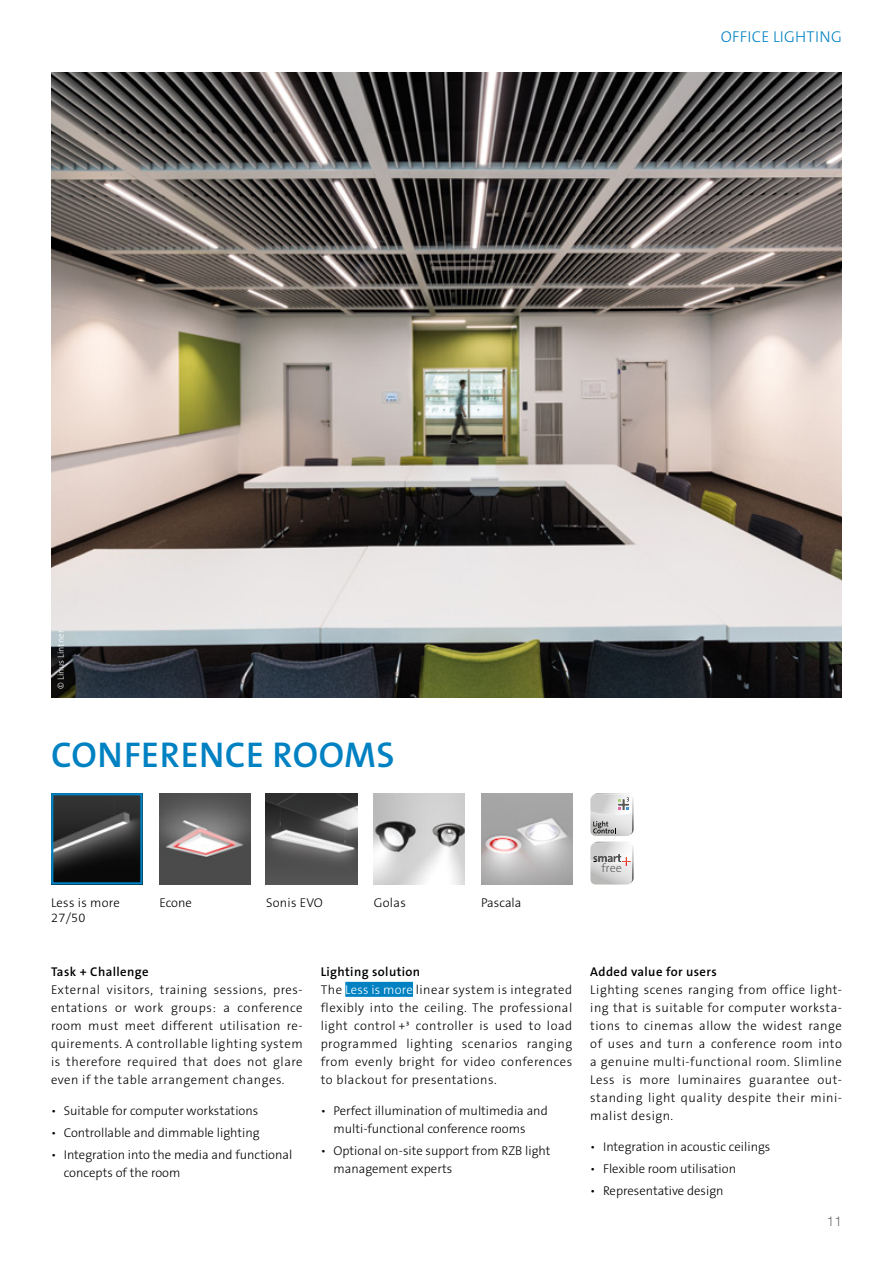
<style>
.page{position:relative;width:893px;height:1263px;background:#fff}
.page>*{position:absolute;margin:0;border:0;box-sizing:border-box;transform-origin:0 0}
.TheSansB_Big_Green_H{font:600 36px "The Sans B W6";letter-spacing:.015em;color:#0081c2}
.t1{font:300 15.75px "The Sans B W3";letter-spacing:.015em;color:#0081c2}
.t2{font:300 13.5px "Helvetica Neue LTW1 G";color:#706f6f}
.Fließtext_Objektbesc{font:300 12.75px/18px "The Sans B W3";letter-spacing:.04em;color:#000;text-align:justify}
.USPs_Objektbeschreib{font:300 12.75px/18px "The Sans B W3";color:#000}
.TheSansB_Small_Black{font:600 12.75px "The Sans B W6";letter-spacing:.03em;color:#000}
.TheSansB_Miniaturtex{font:300 12.75px "The Sans B W3";letter-spacing:.02em;color:#000}
.TheSansB_Miniaturtex-2{font:300 12.75px "The Sans B W3";color:#000}
.t3{font:300 12.15px "The Sans B W4";color:#706f6f}
.Copyright_Hinweis{font:300 9px "The Sans";color:#fff}
.s1{color:#fff}
</style>
<div class="page">
<img style="left:51px;top:72px;width:791px;height:626px">
<img style="left:266px;top:793px;width:91px;height:91px">
<img style="left:481px;top:793px;width:91px;height:91px">
<img style="left:374px;top:793px;width:91px;height:91px">
<img style="left:54px;top:796px;width:86px;height:85px">
<div style="left:51px;top:793px;width:92px;height:91px;border:2px solid #0081c2"></div>
<img style="left:159px;top:793px;width:92px;height:91px">
<svg style="left:590px;top:793px;width:44px;height:91px"></svg>
<div style="left:345px;top:982px;width:68px;height:15px;background:#0081c2"></div>
<p class="t1" style="left:721px;top:26px;width:122px">OFFICE LIGHTING</p>
<p class="Copyright_Hinweis" style="left:53px;top:689px;width:60px;rotate:-90deg">© Linus Lintner</p>
<p class="TheSansB_Big_Green_H" style="left:51px;top:731px;width:345px">CONFERENCE ROOMS</p>
<p class="TheSansB_Miniaturtex" style="left:159px;top:894px;width:34px">Econe</p>
<p class="TheSansB_Miniaturtex-2" style="left:481px;top:894px;width:42px">Pascala</p>
<p class="TheSansB_Miniaturtex" style="left:374px;top:894px;width:34px">Golas</p>
<p class="TheSansB_Miniaturtex" style="left:51px;top:894px;width:70px">Less is more</p>
<p class="TheSansB_Miniaturtex" style="left:266px;top:894px;width:58px">Sonis EVO</p>
<p class="TheSansB_Miniaturtex" style="left:51px;top:910px;width:36px">27/50</p>
<p class="TheSansB_Small_Black" style="left:51px;top:963px;width:99px">Task + Challenge</p>
<p class="Fließtext_Objektbesc" style="left:51px;top:980px;width:253px">External visitors, training sessions, pres&shy;entations or work groups: a conference room must meet different utilisation re&shy;quirements. A controllable lighting system is therefore required that does not glare even if the table arrangement changes.</p>
<p class="USPs_Objektbeschreib" style="left:51px;top:1101px;width:209px">• Suitable for computer workstations</p>
<p class="USPs_Objektbeschreib" style="left:51px;top:1123px;width:210px">• Controllable and dimmable lighting</p>
<p class="USPs_Objektbeschreib" style="left:64px;top:1146px;width:230px;text-indent:-13px">• Integration into the media and functional concepts of the room</p>
<p class="TheSansB_Small_Black" style="left:321px;top:963px;width:101px">Lighting solution</p>
<p class="Fließtext_Objektbesc" style="left:321px;top:980px;width:253px">The <span class="s1">Less is more</span> linear system is integrated flexibly into the ceiling. The professional light control +³ controller is used to load programmed lighting scenarios ranging from evenly bright for video conferences to blackout for presentations.</p>
<p class="USPs_Objektbeschreib" style="left:333px;top:1101px;width:216px;text-indent:-13px">• Perfect illumination of multimedia and multi-functional conference rooms</p>
<p class="USPs_Objektbeschreib" style="left:333px;top:1141px;width:219px;text-indent:-13px">• Optional on-site support from RZB light management experts</p>
<p class="t3" style="left:601px;top:860px;width:22px">free</p>
<p class="TheSansB_Small_Black" style="left:590px;top:963px;width:128px">Added value for users</p>
<p class="Fließtext_Objektbesc" style="left:590px;top:980px;width:253px">Lighting scenes ranging from office light&shy;ing that is suitable for computer worksta&shy;tions to cinemas allow the widest range of uses and turn a conference room into a genuine multi-functional room. Slimline Less is more luminaires guarantee out&shy;standing light quality despite their mini&shy;malist design.</p>
<p class="USPs_Objektbeschreib" style="left:590px;top:1137px;width:182px">• Integration in acoustic ceilings</p>
<p class="USPs_Objektbeschreib" style="left:590px;top:1159px;width:147px">• Flexible room utilisation</p>
<p class="USPs_Objektbeschreib" style="left:590px;top:1182px;width:135px">• Representative design</p>
<p class="t2" style="left:827px;top:1213px;width:17px">11</p>
</div>
